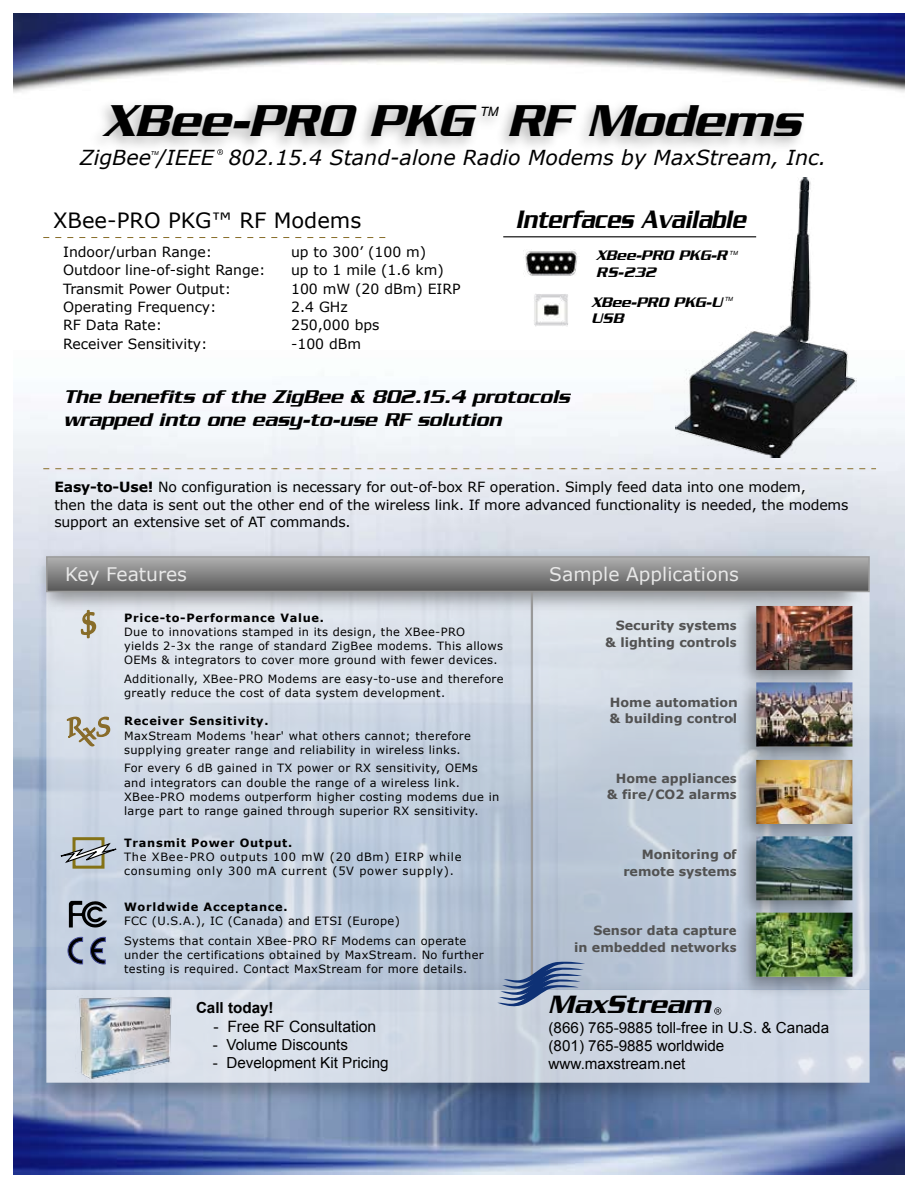
<style>
.page{position:relative;width:918px;height:1188px;background:#fff}
.page>*{position:absolute;margin:0;border:0;box-sizing:border-box;transform-origin:0 0}
.t1{font:italic 500 48.15px "Serpentine";color:#000}
.t2{font:italic 500 27.3px "Serpentine";color:#000;scale:.8 1}
.t3{font:italic 500 27.15px "Serpentine";color:#000}
.t4{font:21px "Verdana";color:#000}
.t5{font:italic 20.7px "Verdana";color:#000}
.t6{font:italic 500 19.95px/22.8px "Serpentine";color:#000}
.t7{font:18.75px "Verdana";color:#e8e8e8}
.t8{font:15.6px "Arial";color:#000}
.t9{font:15.15px/18px "Arial";color:#000}
.t10{font:700 15.15px "Arial";color:#000}
.t11{font:italic 500 14.85px/16.2px "Serpentine";color:#000}
.t12{font:14.1px/17.7px "Verdana";letter-spacing:-.01em;color:#000}
.t13{font:700 12.75px/16.5px "Verdana";color:#525252;text-align:right}
.t14{font:italic 12.75px "Arial";color:#000}
.t15{font:11.4px/14.2px "Verdana";letter-spacing:.03em;color:#000}
.t16{font:700 11.4px "Verdana";letter-spacing:.06em;color:#000}
.t17{font:11.4px/14.2px "Verdana";letter-spacing:.06em;color:#000}
.t18{font:italic 5.7px "Arial";color:#000}
.t19{font:italic 5.4px "Arial";color:#000}
.s1{font-weight:700}
</style>
<div class="page">
<img style="left:14px;top:14px;width:891px;height:1161px">
<svg style="left:585px;top:592px;width:285px;height:397px;background:#c5cfdd"></svg>
<svg style="left:46px;top:619px;width:451px;height:357px;background:#cad4e2"></svg>
<img style="left:30px;top:545px;width:838px;height:74px">
<svg style="left:49px;top:559px;width:818px;height:30px;background:#848484"></svg>
<div style="left:46px;top:556px;width:824px;height:36px;border:2px solid #9b9b9b"></div>
<img style="left:30px;top:976px;width:839px;height:135px">
<div style="left:46px;top:989px;width:824px;height:94px;background:#d1d9e6"></div>
<svg style="left:714px;top:1007px;width:7px;height:8px"></svg>
<svg style="left:497px;top:589px;width:88px;height:418px;background:#b9c4d4"></svg>
<img style="left:76px;top:995px;width:101px;height:87px">
<img style="left:82px;top:83px;width:730px;height:85px">
<img style="left:459px;top:91px;width:51px;height:50px">
<svg style="left:80px;top:609px;width:17px;height:31px"></svg>
<svg style="left:67px;top:717px;width:43px;height:29px"></svg>
<svg style="left:69px;top:901px;width:38px;height:27px"></svg>
<svg style="left:90px;top:937px;width:16px;height:28px"></svg>
<svg style="left:67px;top:937px;width:16px;height:27px"></svg>
<svg style="left:43px;top:237px;width:348px;height:1px"></svg>
<svg style="left:43px;top:468px;width:834px;height:1px"></svg>
<img style="left:733px;top:670px;width:128px;height:77px">
<img style="left:756px;top:697px;width:96px;height:50px">
<img style="left:733px;top:927px;width:127px;height:69px">
<img style="left:756px;top:927px;width:96px;height:50px">
<img style="left:733px;top:593px;width:127px;height:104px">
<img style="left:756px;top:606px;width:96px;height:64px">
<img style="left:733px;top:747px;width:128px;height:77px">
<img style="left:756px;top:760px;width:96px;height:64px">
<img style="left:733px;top:824px;width:128px;height:103px">
<img style="left:756px;top:836px;width:96px;height:64px">
<img style="left:524px;top:250px;width:55px;height:28px">
<img style="left:534px;top:293px;width:35px;height:34px">
<svg style="left:502px;top:236px;width:174px;height:2px"></svg>
<svg style="left:217px;top:149px;width:6px;height:6px"></svg>
<img style="left:676px;top:177px;width:181px;height:280px">
<div style="left:73px;top:837px;width:32px;height:32px;border:3px solid #847216"></div>
<svg style="left:60px;top:843px;width:57px;height:19px"></svg>
<h1 class="t1" style="left:103px;top:93px;width:699px">XBee-PRO PKG RF Modems</h1>
<p class="t14" style="left:480px;top:103px;width:20px">TM</p>
<h3 class="t5" style="left:80px;top:144px;width:748px">ZigBee /IEEE 802.15.4 Stand-alone Radio Modems by MaxStream, Inc.</h3>
<p class="t19" style="left:151px;top:150px;width:9px">TM</p>
<h3 class="t4" style="left:53px;top:207px;width:310px">XBee-PRO PKG™ RF Modems</h3>
<p class="t12" style="left:63px;top:242px;width:151px">Indoor/urban Range:</p>
<p class="t12" style="left:291px;top:242px;width:137px">up to 300’ (100 m)</p>
<p class="t12" style="left:63px;top:261px;width:204px">Outdoor line-of-sight Range:</p>
<p class="t12" style="left:291px;top:261px;width:154px">up to 1 mile (1.6 km)</p>
<p class="t12" style="left:63px;top:279px;width:170px">Transmit Power Output:</p>
<p class="t12" style="left:291px;top:279px;width:171px">100 mW (20 dBm) EIRP</p>
<p class="t12" style="left:63px;top:298px;width:155px">Operating Frequency:</p>
<p class="t12" style="left:291px;top:298px;width:58px">2.4 GHz</p>
<p class="t12" style="left:63px;top:316px;width:101px">RF Data Rate:</p>
<p class="t12" style="left:291px;top:316px;width:90px">250,000 bps</p>
<p class="t12" style="left:63px;top:335px;width:146px">Receiver Sensitivity:</p>
<p class="t12" style="left:291px;top:335px;width:72px">-100 dBm</p>
<h2 class="t2" style="left:516px;top:204px;width:289px">Interfaces Available</h2>
<h3 class="t11" style="left:596px;top:247px;width:132px">XBee-PRO PKG-R<br>RS-232</h3>
<p class="t18" style="left:730px;top:250px;width:10px">TM</p>
<h3 class="t11" style="left:591px;top:294px;width:132px">XBee-PRO PKG-U<br>USB</h3>
<p class="t18" style="left:725px;top:296px;width:10px">TM</p>
<h3 class="t6" style="left:63px;top:385px;width:508px">The benefits of the ZigBee &amp; 802.15.4 protocols wrapped into one easy-to-use RF solution</h3>
<p class="t12" style="left:54px;top:478px;width:796px"><span class="s1">Easy-to-Use!</span> No configuration is necessary for out-of-box RF operation. Simply feed data into one modem,<br>then the data is sent out the other end of the wireless link. If more advanced functionality is needed, the modems support an extensive set of AT commands.</p>
<h3 class="t7" style="left:65px;top:562px;width:124px">Key Features</h3>
<h3 class="t7" style="left:549px;top:562px;width:191px">Sample Applications</h3>
<p class="t16" style="left:124px;top:610px;width:201px">Price-to-Performance Value.</p>
<p class="t15" style="left:124px;top:624px;width:381px">Due to innovations stamped in its design, the XBee-PRO<br>yields 2-3x the range of standard ZigBee modems. This allows<br>OEMs &amp; integrators to cover more ground with fewer devices.</p>
<p class="t15" style="left:124px;top:671px;width:381px">Additionally, XBee-PRO Modems are easy-to-use and therefore greatly reduce the cost of data system development.</p>
<p class="t16" style="left:124px;top:714px;width:146px">Receiver Sensitivity.</p>
<p class="t15" style="left:124px;top:728px;width:348px">MaxStream Modems 'hear' what others cannot; therefore supplying greater range and reliability in wireless links.</p>
<p class="t15" style="left:124px;top:761px;width:377px">For every 6 dB gained in TX power or RX sensitivity, OEMs and integrators can double the range of a wireless link.<br>XBee-PRO modems outperform higher costing modems due in large part to range gained through superior RX sensitivity.</p>
<p class="t16" style="left:124px;top:836px;width:170px">Transmit Power Output.</p>
<p class="t17" style="left:124px;top:850px;width:339px">The XBee-PRO outputs 100 mW (20 dBm) EIRP while consuming only 300 mA current (5V power supply).</p>
<p class="t16" style="left:124px;top:900px;width:165px">Worldwide Acceptance.</p>
<p class="t15" style="left:124px;top:911px;width:344px;line-height:19.5px">FCC (U.S.A.), IC (Canada) and ETSI (Europe)<br>Systems that contain XBee-PRO RF Modems can operate</p>
<p class="t15" style="left:124px;top:948px;width:361px">under the certifications obtained by MaxStream. No further testing is required. Contact MaxStream for more details.</p>
<h3 class="t10" style="left:196px;top:997px;width:79px">Call today!</h3>
<h3 class="t8" style="left:213px;top:1016px;width:164px">- Free RF Consultation</h3>
<h3 class="t9" style="left:213px;top:1036px;width:137px">- Volume Discounts</h3>
<h3 class="t9" style="left:213px;top:1054px;width:177px">- Development Kit Pricing</h3>
<p class="t13" style="left:605px;top:617px;width:134px">Security systems &amp; lighting controls</p>
<p class="t13" style="left:610px;top:693px;width:129px;text-align:left">Home automation &amp; building control</p>
<p class="t13" style="left:607px;top:769px;width:132px">Home appliances &amp; fire/CO2 alarms</p>
<p class="t13" style="left:623px;top:846px;width:115px">Monitoring of remote systems</p>
<p class="t13" style="left:574px;top:922px;width:165px">Sensor data capture<br>in embedded networks</p>
<h3 class="t3" style="left:548px;top:990px;width:164px">MaxStream</h3>
<h3 class="t9" style="left:549px;top:1019px;width:282px">(866) 765-9885 toll-free in U.S. &amp; Canada (801) 765-9885 worldwide www.maxstream.net</h3>
</div>
